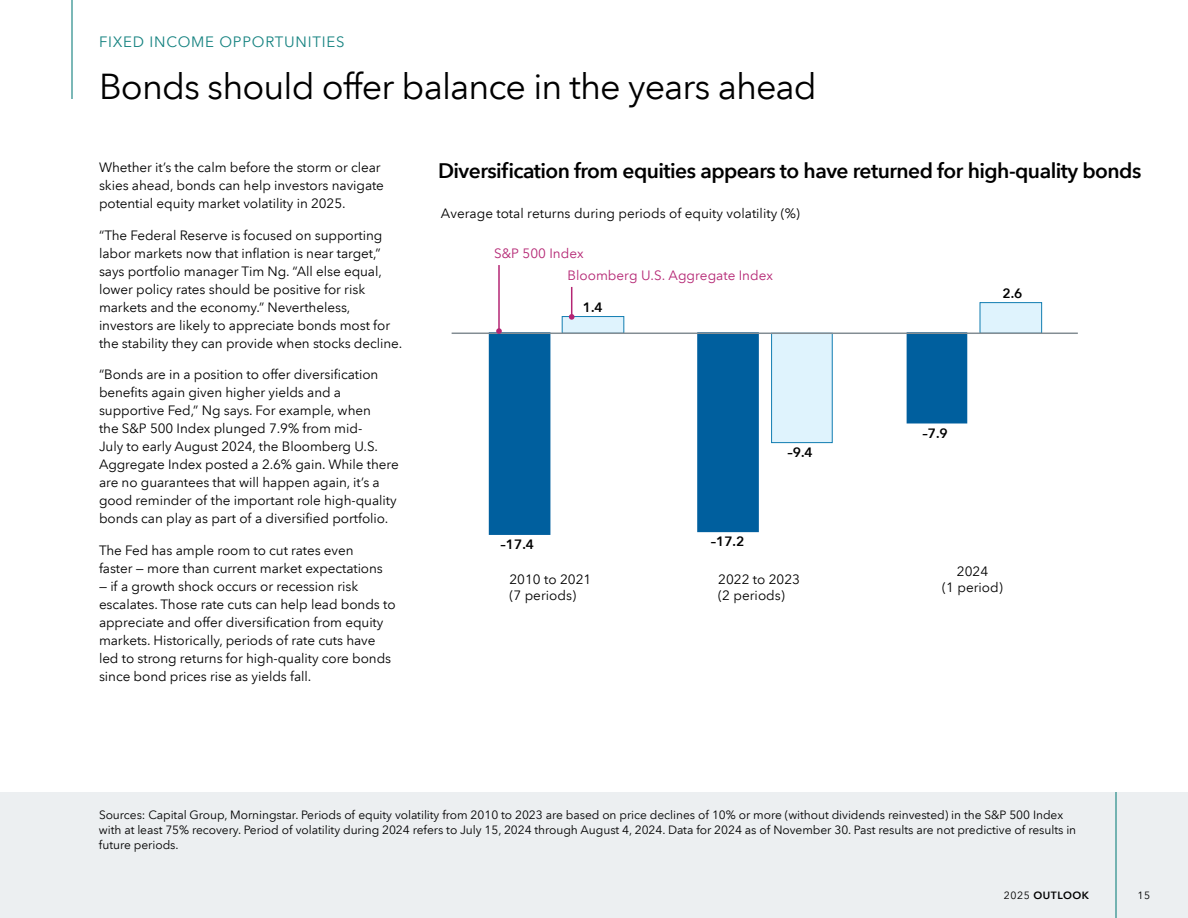
<style>
.page{position:relative;width:1188px;height:918px;background:#fff}
.page>*{position:absolute;margin:0;border:0;box-sizing:border-box;transform-origin:0 0}
.H3-24_30_Headline_Page{font:36px "Avenir Next LT Com";letter-spacing:-.025em;color:#000}
.H4-14_18_Headline_Chart-Demi{font:600 21px "Avenir Next LT Com";letter-spacing:-.025em;color:#000}
.H2-10_12_Headline_Section{font:15px "Avenir Next LT Com";letter-spacing:.05em;color:#168381}
.P-9_12_Body_Text{font:13.5px/18px "Avenir Next LT Com";letter-spacing:-.005em;color:#000}
.t1{font:13.5px/21.6px "Avenir Next LT Com";color:#b42573}
.t2{font:600 13.5px "Avenir Next LT Com";color:#000}
.P-8_10_Source{font:12px/15px "Avenir Next LT Com";letter-spacing:-.005em;color:#000}
.t3{font:600 10.5px "Avenir Next LT Com";letter-spacing:.05em;color:#000}
.t4{font:10.5px "Avenir Next LT Com";color:#000}
.s1{font-weight:400}
</style>
<div class="page">
<div style="left:0;top:792px;width:1188px;height:126px;background:#eceff1"></div>
<hr style="left:71px;top:0;width:2px;height:99px;background:#168381">
<hr style="left:1115px;top:792px;width:2px;height:126px;background:#168381">
<svg style="left:489px;top:332px;width:344px;height:203px"></svg>
<svg style="left:561px;top:302px;width:481px;height:141px"></svg>
<hr style="left:452px;top:333px;width:626px;height:1px;background:#838d93">
<hr style="left:571px;top:287px;width:1px;height:30px;background:#b42573">
<svg style="left:569px;top:314px;width:6px;height:6px"></svg>
<hr style="left:498px;top:265px;width:2px;height:66px;background:#b42573">
<svg style="left:496px;top:328px;width:6px;height:6px"></svg>
<h2 class="H2-10_12_Headline_Section" style="left:99px;top:33px;width:247px">FIXED INCOME OPPORTUNITIES</h2>
<h3 class="H3-24_30_Headline_Page" style="left:99px;top:65px;width:719px">Bonds should offer balance in the years ahead</h3>
<p class="P-9_12_Body_Text" style="left:99px;top:159px;width:286px">Whether it’s the calm before the storm or clear skies ahead, bonds can help investors navigate potential equity market volatility in 2025.</p>
<p class="P-9_12_Body_Text" style="left:99px;top:226px;width:305px">“The Federal Reserve is focused on supporting labor markets now that inflation is near target,” says portfolio manager Tim Ng. “All else equal, lower policy rates should be positive for risk markets and the economy.” Nevertheless, investors are likely to appreciate bonds most for the stability they can provide when stocks decline.</p>
<p class="P-9_12_Body_Text" style="left:99px;top:365px;width:301px">“Bonds are in a position to offer diversification benefits again given higher yields and a supportive Fed,” Ng says. For example, when<br>the S&amp;P 500 Index plunged 7.9% from mid-<br>July to early August 2024, the Bloomberg U.S.<br>Aggregate Index posted a 2.6% gain. While there are no guarantees that will happen again, it’s a good reminder of the important role high-quality bonds can play as part of a diversified portfolio.</p>
<p class="P-9_12_Body_Text" style="left:99px;top:541px;width:285px">The Fed has ample room to cut rates even faster — more than current market expectations</p>
<p class="P-9_12_Body_Text" style="left:99px;top:577px;width:298px">— if a growth shock occurs or recession risk escalates. Those rate cuts can help lead bonds to appreciate and offer diversification from equity markets. Historically, periods of rate cuts have led to strong returns for high-quality core bonds since bond prices rise as yields fall.</p>
<h4 class="H4-14_18_Headline_Chart-Demi" style="left:438px;top:158px;width:705px">Diversification from equities appears to have returned for high-quality bonds</h4>
<p class="P-9_12_Body_Text" style="left:441px;top:204px;width:361px">Average total returns during periods of equity volatility (%)</p>
<p class="t1" style="left:568px;top:243px;width:207px;text-indent:-73px">S&amp;P 500 Index<br>Bloomberg U.S. Aggregate Index</p>
<p class="t2" style="left:583px;top:299px;width:21px">1.4</p>
<p class="t2" style="left:500px;top:536px;width:35px">–17.4</p>
<p class="t2" style="left:711px;top:533px;width:35px">–17.2</p>
<p class="t2" style="left:787px;top:444px;width:27px">–9.4</p>
<p class="t2" style="left:922px;top:425px;width:27px">–7.9</p>
<p class="t2" style="left:1002px;top:285px;width:21px">2.6</p>
<p class="P-9_12_Body_Text" style="left:509px;top:571px;width:83px;line-height:16.2px">2010 to 2021 (7 periods)</p>
<p class="P-9_12_Body_Text" style="left:718px;top:571px;width:83px;line-height:16.2px">2022 to 2023 (2 periods)</p>
<p class="P-9_12_Body_Text" style="left:942px;top:563px;width:62px;line-height:16.2px;text-align:center">2024<br>(1 period)</p>
<p class="P-8_10_Source" style="left:99px;top:807px;width:979px">Sources: Capital Group, Morningstar. Periods of equity volatility from 2010 to 2023 are based on price declines of 10% or more (without dividends reinvested) in the S&amp;P 500 Index with at least 75% recovery. Period of volatility during 2024 refers to July 15, 2024 through August 4, 2024. Data for 2024 as of November 30. Past results are not predictive of results in future periods.</p>
<p class="t3" style="left:1004px;top:889px;width:87px"><span class="s1">2025</span> OUTLOOK</p>
<p class="t4" style="left:1137px;top:889px;width:14px">15</p>
</div>
